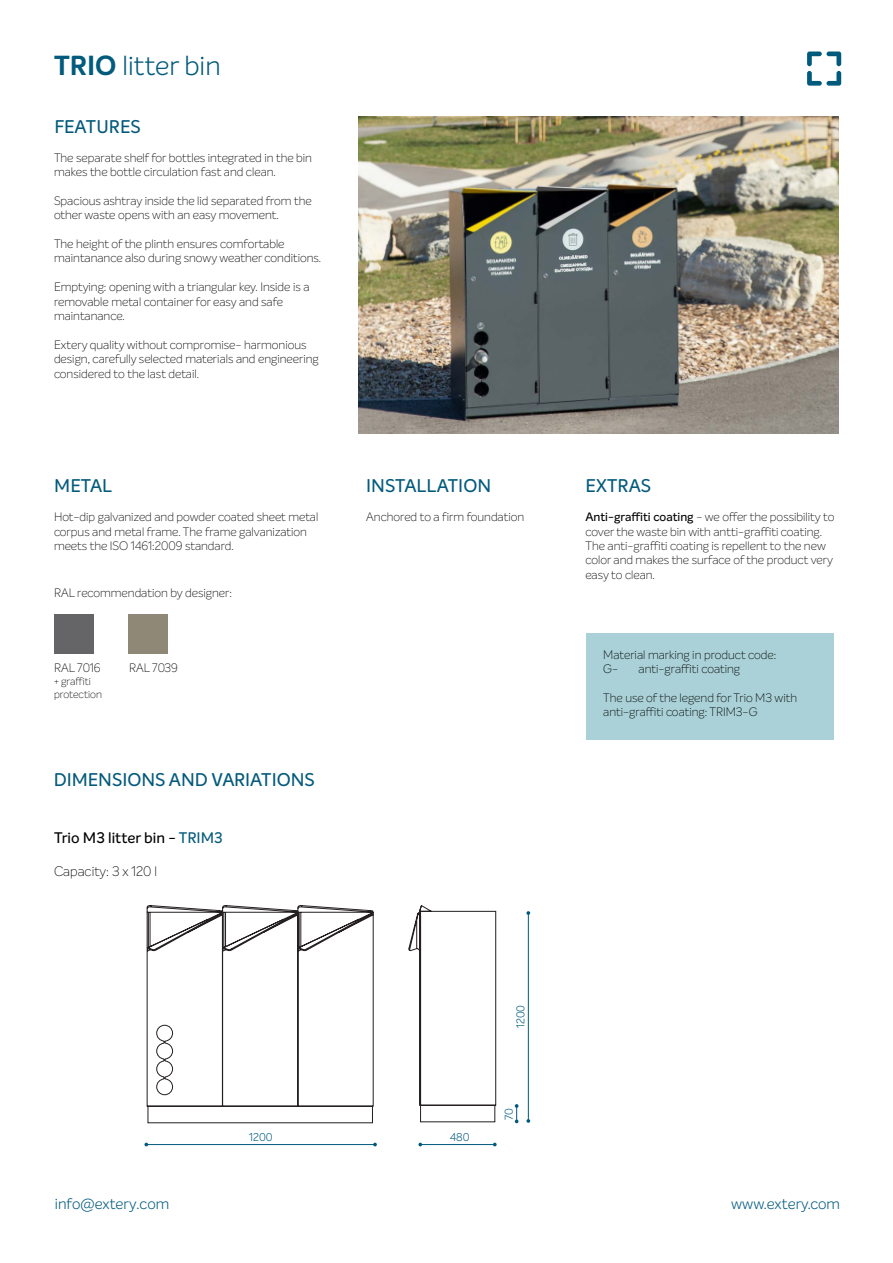
<style>
.page{position:relative;width:893px;height:1263px;background:#fff}
.page>*{position:absolute;margin:0;border:0;box-sizing:border-box;transform-origin:0 0}
.t1{font:300 27px "Intelo";color:#025a7c}
.t2{font:500 18px "Intelo";color:#045a7c}
.t3{font:500 15px "Intelo";color:#000}
.t4{font:300 15px "Intelo";color:#005a7c}
.t5{font:300 15px "Intelo";color:#025a7c}
.t6{font:100 13.5px "Intelo";color:#000}
.t7{font:100 12px/14.4px "Intelo";color:#000}
.t8{font:300 10.95px "Intelo";color:#00597d}
.t9{font:100 10.5px/12.6px "Intelo";color:#000}
.s1{font-weight:700}
.s2{color:#045a7c}
.s3{font-weight:500}
</style>
<div class="page">
<svg style="left:807px;top:52px;width:34px;height:34px"></svg>
<div style="left:586px;top:633px;width:247px;height:106px;background:#a9d1d7"></div>
<div style="left:54px;top:614px;width:39px;height:39px;background:#656466"></div>
<div style="left:129px;top:614px;width:39px;height:39px;background:#908876"></div>
<img style="left:358px;top:117px;width:481px;height:316px">
<svg style="left:146px;top:905px;width:228px;height:218px"></svg>
<svg style="left:156px;top:1025px;width:17px;height:70px"></svg>
<svg style="left:408px;top:905px;width:88px;height:217px"></svg>
<svg style="left:515px;top:1104px;width:3px;height:19px"></svg>
<hr style="left:146px;top:1144px;width:229px;height:1px;background:#00597d">
<hr style="left:528px;top:913px;width:1px;height:208px;background:#00597d">
<svg style="left:526px;top:911px;width:4px;height:4px"></svg>
<svg style="left:526px;top:1119px;width:4px;height:4px"></svg>
<hr style="left:420px;top:1144px;width:75px;height:1px;background:#00597d">
<h1 class="t1" style="left:54px;top:49px;width:168px"><span class="s1">TRIO</span> litter bin</h1>
<h2 class="t2" style="left:54px;top:116px;width:88px">FEATURES</h2>
<p class="t7" style="left:54px;top:150px;width:260px">The separate shelf for bottles integrated in the bin makes the bottle circulation fast and clean.</p>
<p class="t7" style="left:54px;top:193px;width:259px">Spacious ashtray inside the lid separated from the other waste opens with an easy movement.</p>
<p class="t7" style="left:54px;top:237px;width:269px">The height of the plinth ensures comfortable maintanance also during snowy weather conditions.</p>
<p class="t7" style="left:54px;top:280px;width:257px">Emptying: opening with a triangular key. Inside is a removable metal container for easy and safe maintanance.</p>
<p class="t7" style="left:54px;top:337px;width:266px">Extery quality without compromise- harmonious design, carefully selected materials and engineering considered to the last detail.</p>
<h2 class="t2" style="left:54px;top:475px;width:59px">METAL</h2>
<h2 class="t2" style="left:366px;top:475px;width:126px">INSTALLATION</h2>
<h2 class="t2" style="left:585px;top:475px;width:67px">EXTRAS</h2>
<p class="t7" style="left:54px;top:510px;width:266px">Hot-dip galvanized and powder coated sheet metal corpus and metal frame. The frame galvanization meets the ISO 1461:2009 standard.</p>
<p class="t7" style="left:54px;top:586px;width:180px">RAL recommendation by designer:</p>
<p class="t7" style="left:54px;top:661px;width:48px">RAL 7016</p>
<p class="t9" style="left:54px;top:675px;width:49px">+ graffiti protection</p>
<p class="t7" style="left:129px;top:661px;width:50px">RAL 7039</p>
<h2 class="t2" style="left:54px;top:769px;width:262px">DIMENSIONS AND VARIATIONS</h2>
<p class="t3" style="left:54px;top:829px;width:170px">Trio M3 litter bin - <span class="s2">TRIM3</span></p>
<p class="t6" style="left:54px;top:863px;width:105px">Capacity: 3 x 120 l</p>
<p class="t7" style="left:366px;top:510px;width:159px">Anchored to a firm foundation</p>
<p class="t7" style="left:585px;top:510px;width:250px"><span class="s3">Anti-graffiti coating</span> - we offer the possibility to cover the waste bin with antti-graffiti coating.<br>The anti-graffiti coating is repellent to the new color and makes the surface of the product very easy to clean.</p>
<p class="t7" style="left:603px;top:647px;width:175px">Material marking in product code:<br>G-</p>
<p class="t7" style="left:639px;top:661px;width:103px">anti-graffiti coating</p>
<p class="t7" style="left:603px;top:690px;width:195px">The use of the legend for Trio M3 with anti-graffiti coating: TRIM3-G</p>
<p class="t8" style="left:249px;top:1130px;width:25px">1200</p>
<p class="t8" style="left:450px;top:1130px;width:21px">480</p>
<p class="t8" style="left:514px;top:1028px;width:25px;rotate:-90deg">1200</p>
<p class="t8" style="left:502px;top:1120px;width:13px;rotate:-90deg">70</p>
<p class="t4" style="left:55px;top:1194px;width:116px">info@extery.com</p>
<p class="t5" style="left:731px;top:1194px;width:110px">www.extery.com</p>
</div>
